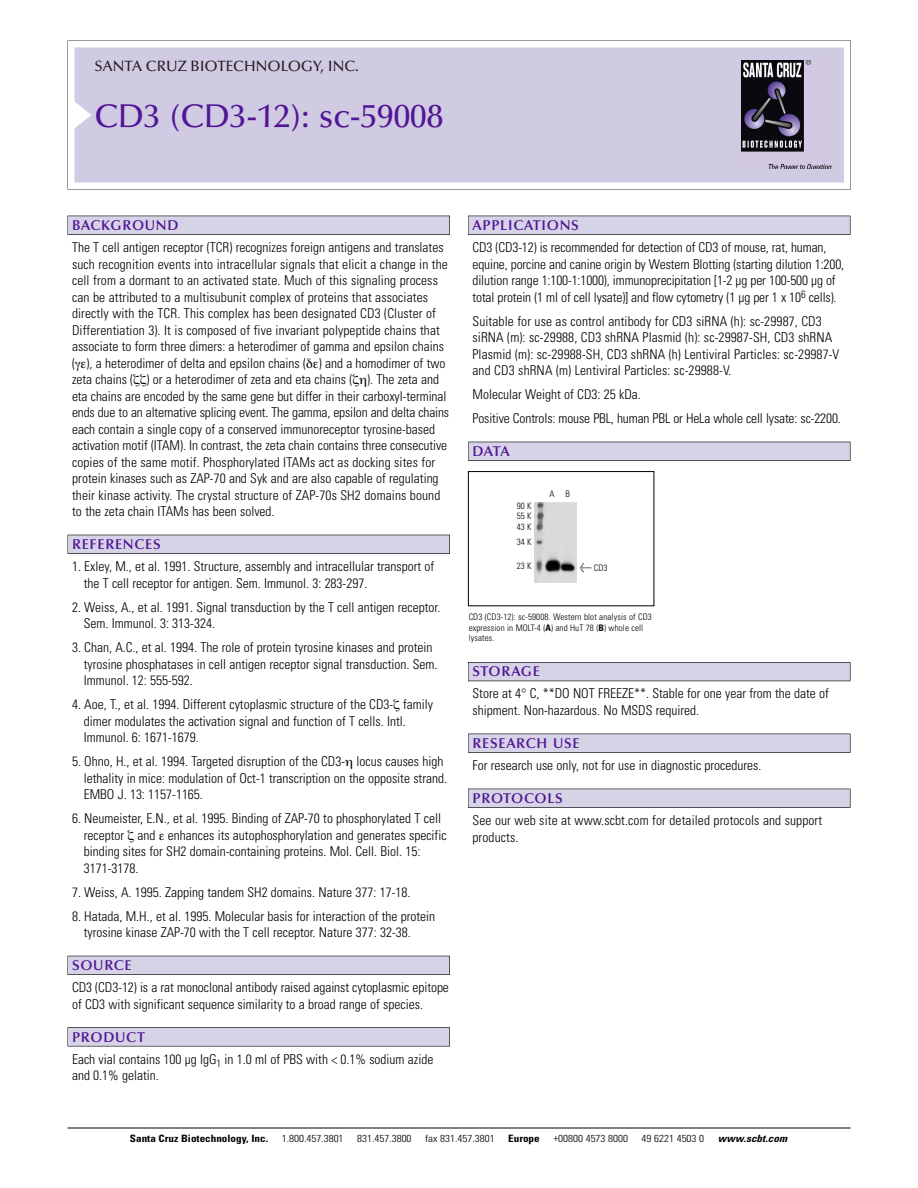
<style>
.page{position:relative;width:918px;height:1188px;background:#fff}
.page>*{position:absolute;margin:0;border:0;box-sizing:border-box;transform-origin:0 0}
.t1{font:500 33px "Optima";color:#511695}
.t2{font:500 15px "Optima";color:#231f20}
.t3{font:600 14.25px "Optima";letter-spacing:.05em;color:#511695}
.t4{font:300 condensed 13.5px/16.5px "Univers";color:#000}
.t5{font:300 condensed 10.2px "Univers";color:#000;scale:1.1 1}
.t6{font:700 condensed 10.2px "Univers";color:#000;scale:1.1 1}
.t7{font:italic 700 condensed 10.2px "Univers";letter-spacing:.005em;color:#000;scale:1.1 1}
.t8{font:300 condensed 9px/10.5px "Univers";letter-spacing:.015em;color:#000}
.s1{font-family:"Meta Plus";font-weight:400;font-stretch:normal;font-size:10.5px}
.s2{font-weight:700}
</style>
<div class="page">
<svg style="left:68px;top:40px;width:783px;height:149px"></svg>
<div style="left:74px;top:47px;width:770px;height:135px;background:#d1cae3"></div>
<img style="left:741px;top:60px;width:90px;height:108px">
<div style="left:68px;top:216px;width:382px;height:19px;background:#525155"></div>
<div style="left:68px;top:216px;width:381px;height:18px;background:#d7d3e7"></div>
<div style="left:68px;top:535px;width:382px;height:19px;background:#515055"></div>
<div style="left:68px;top:535px;width:381px;height:18px;background:#d7d3e7"></div>
<div style="left:68px;top:956px;width:382px;height:19px;background:#525158"></div>
<div style="left:68px;top:956px;width:381px;height:18px;background:#d7d3e7"></div>
<div style="left:68px;top:1027px;width:382px;height:19px;background:#575759"></div>
<div style="left:68px;top:1028px;width:381px;height:18px;background:#d7d3e7"></div>
<div style="left:468px;top:216px;width:382px;height:19px;background:#525155"></div>
<div style="left:468px;top:216px;width:382px;height:18px;background:#d7d3e7"></div>
<div style="left:468px;top:442px;width:382px;height:19px;background:#515055"></div>
<div style="left:468px;top:442px;width:382px;height:18px;background:#d7d3e7"></div>
<div style="left:468px;top:662px;width:382px;height:19px;background:#535259"></div>
<div style="left:468px;top:663px;width:382px;height:18px;background:#d7d3e7"></div>
<div style="left:468px;top:734px;width:382px;height:19px;background:#545356"></div>
<div style="left:468px;top:734px;width:382px;height:18px;background:#d7d3e7"></div>
<div style="left:468px;top:789px;width:382px;height:19px;background:#525155"></div>
<div style="left:468px;top:789px;width:382px;height:18px;background:#d7d3e7"></div>
<hr style="left:68px;top:1128px;width:782px;height:1px;background:#000">
<div style="left:468px;top:471px;width:186px;height:135px;border:1px solid #000"></div>
<img style="left:535px;top:502px;width:42px;height:80px">
<p class="t2" style="left:94px;top:61px;width:266px">SANTA CRUZ BIOTECHNOLOGY, INC.</p>
<h1 class="t1" style="left:94px;top:103px;width:350px">CD3 (CD3-12): sc-59008</h1>
<p class="t3" style="left:72px;top:219px;width:108px">BACKGROUND</p>
<p class="t4" style="left:72px;top:240px;width:379px">The T cell antigen receptor (TCR) recognizes foreign antigens and translates such recognition events into intracellular signals that elicit a change in the cell from a dormant to an activated state. Much of this signaling process can be attributed to a multisubunit complex of proteins that associates directly with the TCR. This complex has been designated CD3 (Cluster of Differentiation 3). It is composed of five invariant polypeptide chains that associate to form three dimers: a heterodimer of gamma and epsilon chains ( ), a heterodimer of delta and epsilon chains ( ) and a homodimer of two zeta chains ( ) or a heterodimer of zeta and eta chains ( ). The zeta and eta chains are encoded by the same gene but differ in their carboxyl-terminal ends due to an alternative splicing event. The gamma, epsilon and delta chains each contain a single copy of a conserved immunoreceptor tyrosine-based activation motif (ITAM). In contrast, the zeta chain contains three consecutive copies of the same motif. Phosphorylated ITAMs act as docking sites for protein kinases such as ZAP-70 and Syk and are also capable of regulating their kinase activity. The crystal structure of ZAP-70s SH2 domains bound to the zeta chain ITAMs has been solved.</p>
<p class="t3" style="left:72px;top:539px;width:90px">REFERENCES</p>
<p class="t4" style="left:84px;top:559px;width:352px;text-indent:-12px">1. Exley, M., et al. 1991. Structure, assembly and intracellular transport of the T cell receptor for antigen. Sem. Immunol. 3: 283-297.</p>
<p class="t4" style="left:84px;top:600px;width:358px;text-indent:-12px">2. Weiss, A., et al. 1991. Signal transduction by the T cell antigen receptor.<br>Sem. Immunol. 3: 313-324.</p>
<p class="t4" style="left:84px;top:640px;width:355px;text-indent:-12px">3. Chan, A.C., et al. 1994. The role of protein tyrosine kinases and protein tyrosine phosphatases in cell antigen receptor signal transduction. Sem.<br>Immunol. 12: 555-592.</p>
<p class="t4" style="left:84px;top:697px;width:351px;text-indent:-12px">4. Aoe, T., et al. 1994. Different cytoplasmic structure of the CD3- family dimer modulates the activation signal and function of T cells. Intl.<br>Immunol. 6: 1671-1679.</p>
<p class="t4" style="left:84px;top:754px;width:365px;text-indent:-12px">5. Ohno, H., et al. 1994. Targeted disruption of the CD3- locus causes high lethality in mice: modulation of Oct-1 transcription on the opposite strand.<br>EMBO J. 13: 1157-1165.</p>
<p class="t4" style="left:84px;top:811px;width:364px;text-indent:-12px">6. Neumeister, E.N., et al. 1995. Binding of ZAP-70 to phosphorylated T cell receptor and enhances its autophosphorylation and generates specific binding sites for SH2 domain-containing proteins. Mol. Cell. Biol. 15:<br>3171-3178.</p>
<p class="t4" style="left:72px;top:885px;width:340px">7. Weiss, A. 1995. Zapping tandem SH2 domains. Nature 377: 17-18.</p>
<p class="t4" style="left:84px;top:909px;width:353px;text-indent:-12px">8. Hatada, M.H., et al. 1995. Molecular basis for interaction of the protein tyrosine kinase ZAP-70 with the T cell receptor. Nature 377: 32-38.</p>
<p class="t3" style="left:72px;top:960px;width:61px">SOURCE</p>
<p class="t4" style="left:72px;top:980px;width:378px">CD3 (CD3-12) is a rat monoclonal antibody raised against cytoplasmic epitope of CD3 with significant sequence similarity to a broad range of species.</p>
<p class="t3" style="left:72px;top:1031px;width:74px">PRODUCT</p>
<p class="t4" style="left:72px;top:1052px;width:363px">Each vial contains 100 µg IgG<sub>1</sub> in 1.0 ml of PBS with &lt; 0.1% sodium azide and 0.1% gelatin.</p>
<p class="t3" style="left:473px;top:219px;width:108px">APPLICATIONS</p>
<p class="t4" style="left:473px;top:240px;width:373px">CD3 (CD3-12) is recommended for detection of CD3 of mouse, rat, human, equine, porcine and canine origin by Western Blotting (starting dilution 1:200, dilution range 1:100-1:1000), immunoprecipitation [1-2 µg per 100-500 µg of total protein (1 ml of cell lysate)] and flow cytometry (1 µg per 1 x 10<sup>6</sup> cells).</p>
<p class="t4" style="left:473px;top:314px;width:368px">Suitable for use as control antibody for CD3 siRNA (h): sc-29987, CD3 siRNA (m): sc-29988, CD3 shRNA Plasmid (h): sc-29987-SH, CD3 shRNA Plasmid (m): sc-29988-SH, CD3 shRNA (h) Lentiviral Particles: sc-29987-V and CD3 shRNA (m) Lentiviral Particles: sc-29988-V.</p>
<p class="t4" style="left:473px;top:383px;width:370px;line-height:24px">Molecular Weight of CD3: 25 kDa.<br>Positive Controls: mouse PBL, human PBL or HeLa whole cell lysate: sc-2200.</p>
<p class="t3" style="left:473px;top:446px;width:39px">DATA</p>
<p class="t8" style="left:550px;top:490px;width:22px">A B</p>
<p class="t8" style="left:517px;top:501px;width:16px;text-align:justify">90 K 55 K 43 K</p>
<p class="t8" style="left:517px;top:537px;width:16px">34 K</p>
<p class="t8" style="left:517px;top:561px;width:16px">23 K</p>
<p class="t8" style="left:580px;top:564px;width:29px"><span class="s1">&lt;</span> CD3</p>
<p class="t8" style="left:469px;top:613px;width:185px">CD3 (CD3-12): sc-59008. Western blot analysis of CD3 expression in MOLT-4 (<span class="s2">A</span>) and HuT 78 (<span class="s2">B</span>) whole cell lysates.</p>
<p class="t3" style="left:473px;top:666px;width:69px">STORAGE</p>
<p class="t4" style="left:473px;top:687px;width:358px">Store at 4° C, **DO NOT FREEZE**. Stable for one year from the date of shipment. Non-hazardous. No MSDS required.</p>
<p class="t3" style="left:473px;top:737px;width:109px">RESEARCH USE</p>
<p class="t4" style="left:473px;top:758px;width:290px">For research use only, not for use in diagnostic procedures.</p>
<p class="t3" style="left:473px;top:792px;width:92px">PROTOCOLS</p>
<p class="t4" style="left:473px;top:813px;width:351px">See our web site at www.scbt.com for detailed protocols and support products.</p>
<p class="t6" style="left:130px;top:1135px;width:127px">Santa Cruz Biotechnology, Inc.</p>
<p class="t5" style="left:282px;top:1135px;width:58px">1.800.457.3801</p>
<p class="t5" style="left:357px;top:1135px;width:51px">831.457.3800</p>
<p class="t5" style="left:425px;top:1135px;width:65px">fax 831.457.3801</p>
<p class="t6" style="left:508px;top:1135px;width:30px">Europe</p>
<p class="t5" style="left:553px;top:1135px;width:69px">+00800 4573 8000</p>
<p class="t5" style="left:642px;top:1135px;width:58px">49 6221 4503 0</p>
<p class="t7" style="left:718px;top:1135px;width:64px">www.scbt.com</p>
</div>
